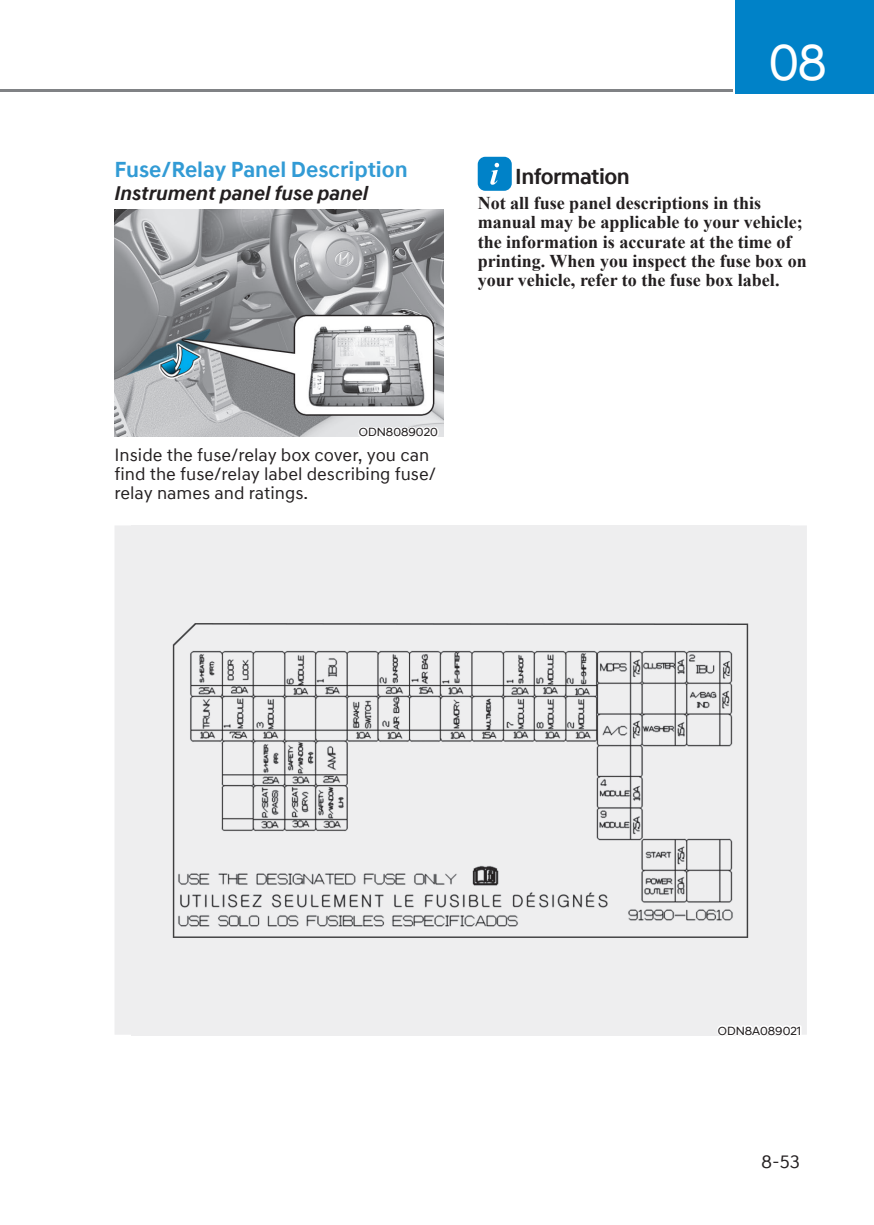
<style>
.page{position:relative;width:874px;height:1225px;background:#fff}
.page>*{position:absolute;margin:0;border:0;box-sizing:border-box;transform-origin:0 0}
.t1{font:52px "Hyundai Sans Head Office";color:#fff;scale:.9 1}
.t2{font:700 22px "Hyundai Sans Text Office";color:#329bd5}
.t3{font:700 22px "Hyundai Sans Text Office";letter-spacing:-.025em;color:#231f20}
.t4{font:italic 700 20px "Hyundai Sans Text Office";color:#231f20}
.t5{font:19px "Hyundai Sans Text Office";color:#231f20}
.t6{font:700 18px/19px "Times New Roman";color:#231f20}
.t7{font:18px/19px "Hyundai Sans Text Office";color:#231f20}
.t8{font:12px "Hyundai Sans Head Office";color:#231f20}
</style>
<div class="page">
<div style="left:734px;top:0;width:139px;height:94px;background:#0082c8"></div>
<hr style="left:0;top:90px;width:731px;height:2px;background:#808285">
<div style="left:115px;top:525px;width:691px;height:509px;background:#eeeeef"></div>
<img style="left:131px;top:525px;width:658px;height:511px">
<svg style="left:714px;top:1020px;width:88px;height:16px"></svg>
<img style="left:114px;top:210px;width:329px;height:226px">
<svg style="left:356px;top:422px;width:84px;height:15px"></svg>
<svg style="left:477px;top:157px;width:34px;height:34px"></svg>
<p class="t2" style="left:114px;top:156px;width:294px">Fuse/Relay Panel Description</p>
<p class="t4" style="left:114px;top:181px;width:255px">Instrument panel fuse panel</p>
<h1 class="t1" style="left:768px;top:32px;width:66px">08</h1>
<p class="t3" style="left:515px;top:163px;width:116px">Information</p>
<p class="t6" style="left:477px;top:193px;width:330px">Not all fuse panel descriptions in this manual may be applicable to your vehicle; the information is accurate at the time of printing. When you inspect the fuse box on your vehicle, refer to the fuse box label.</p>
<p class="t8" style="left:359px;top:425px;width:80px">ODN8089020</p>
<p class="t7" style="left:114px;top:445px;width:323px">Inside the fuse/relay box cover, you can find the fuse/relay label describing fuse/ relay names and ratings.</p>
<p class="t8" style="left:717px;top:1023px;width:85px">ODN8A089021</p>
<p class="t5" style="left:760px;top:1149px;width:40px">8-53</p>
</div>
